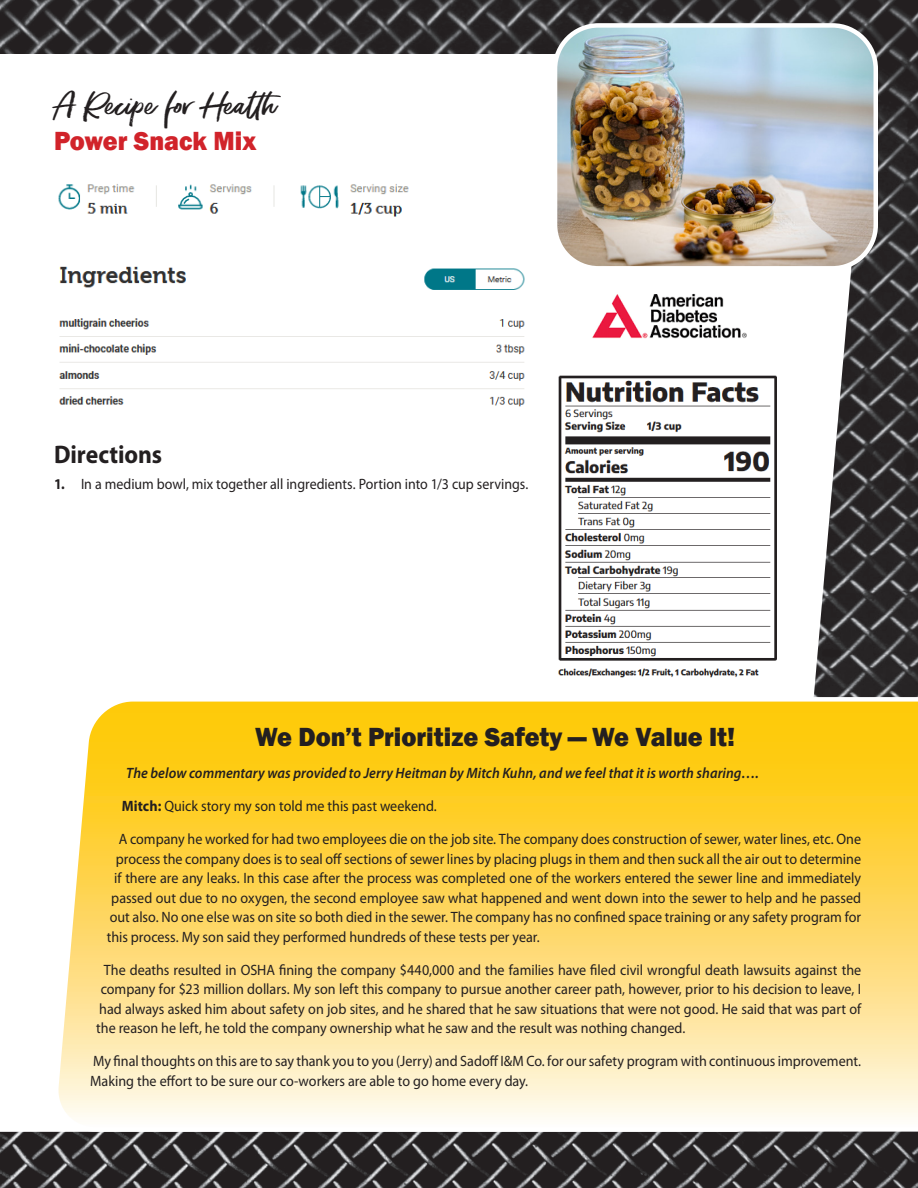
<style>
.page{position:relative;width:918px;height:1188px;background:#fff}
.page>*{position:absolute;margin:0;border:0;box-sizing:border-box;transform-origin:0 0}
.t1{font:30px "Moonstone";color:#231f20;scale:1.25 1}
.t2{font:800 27px "Franklin Gothic";color:#231f20;scale:.94 1}
.t3{font:800 27px "Franklin Gothic";color:#d1232a;scale:.94 1}
.t4{font:700 25.5px "Myriad Pro";letter-spacing:-.005em;color:#231f20;scale:.93 1}
.t5{font:15px/19.5px "Myriad Pro";color:#231f20;scale:.94 1}
.t6{font:italic 600 15px "Myriad Pro";letter-spacing:.005em;color:#231f20;scale:.94 1}
.t7{font:15px "Myriad Pro";color:#231f20;scale:.93 1}
.s1{font-weight:700}
</style>
<div class="page">
<img style="left:0;top:0;width:918px;height:1188px">
<img style="left:555px;top:25px;width:321px;height:243px">
<div style="left:553px;top:23px;width:325px;height:248px;border:4px solid #fff;border-radius:43px"></div>
<img style="left:42px;top:257px;width:499px;height:155px">
<img style="left:46px;top:163px;width:385px;height:72px">
<img style="left:559px;top:373px;width:219px;height:308px">
<img style="left:590px;top:284px;width:157px;height:67px">
<svg style="left:48px;top:695px;width:870px;height:439px"></svg>
<p class="t1" style="left:54px;top:87px;width:191px">A Recipe for Health</p>
<p class="t3" style="left:54px;top:123px;width:217px">Power Snack Mix</p>
<p class="t4" style="left:54px;top:440px;width:118px">Directions</p>
<p class="t7" style="left:54px;top:476px;width:512px"><span class="s1">1.</span> In a medium bowl, mix together all ingredients. Portion into 1/3 cup servings.</p>
<p class="t2" style="left:255px;top:719px;width:512px">We Don’t Prioritize Safety — We Value It!</p>
<p class="t6" style="left:126px;top:765px;width:674px">The below commentary was provided to Jerry Heitman by Mitch Kuhn, and we feel that it is worth sharing….</p>
<p class="t5" style="left:122px;top:797px;width:337px"><span class="s1">Mitch:</span> Quick story my son told me this past weekend.</p>
<p class="t5" style="left:119px;top:830px;width:791px">A company he worked for had two employees die on the job site. The company does construction of sewer, water lines, etc. One</p>
<p class="t5" style="left:116px;top:849px;width:794px">process the company does is to seal off sections of sewer lines by placing plugs in them and then suck all the air out to determine</p>
<p class="t5" style="left:114px;top:869px;width:796px">if there are any leaks. In this case after the process was completed one of the workers entered the sewer line and immediately</p>
<p class="t5" style="left:111px;top:888px;width:799px">passed out due to no oxygen, the second employee saw what happened and went down into the sewer to help and he passed</p>
<p class="t5" style="left:110px;top:908px;width:801px">out also. No one else was on site so both died in the sewer. The company has no confined space training or any safety program for</p>
<p class="t5" style="left:107px;top:927px;width:462px">this process. My son said they performed hundreds of these tests per year.</p>
<p class="t5" style="left:104px;top:960px;width:807px">The deaths resulted in OSHA fining the company $440,000 and the families have filed civil wrongful death lawsuits against the</p>
<p class="t5" style="left:101px;top:980px;width:811px">company for $23 million dollars. My son left this company to pursue another career path, however, prior to his decision to leave, I</p>
<p class="t5" style="left:99px;top:999px;width:812px">had always asked him about safety on job sites, and he shared that he saw situations that were not good. He said that was part of</p>
<p class="t5" style="left:96px;top:1019px;width:628px">the reason he left, he told the company ownership what he saw and the result was nothing changed.</p>
<p class="t5" style="left:90px;top:1052px;width:822px">My final thoughts on this are to say thank you to you (Jerry) and Sadoff I&amp;M Co. for our safety program with continuous improvement.<br>Making the effort to be sure our co-workers are able to go home every day.</p>
</div>
